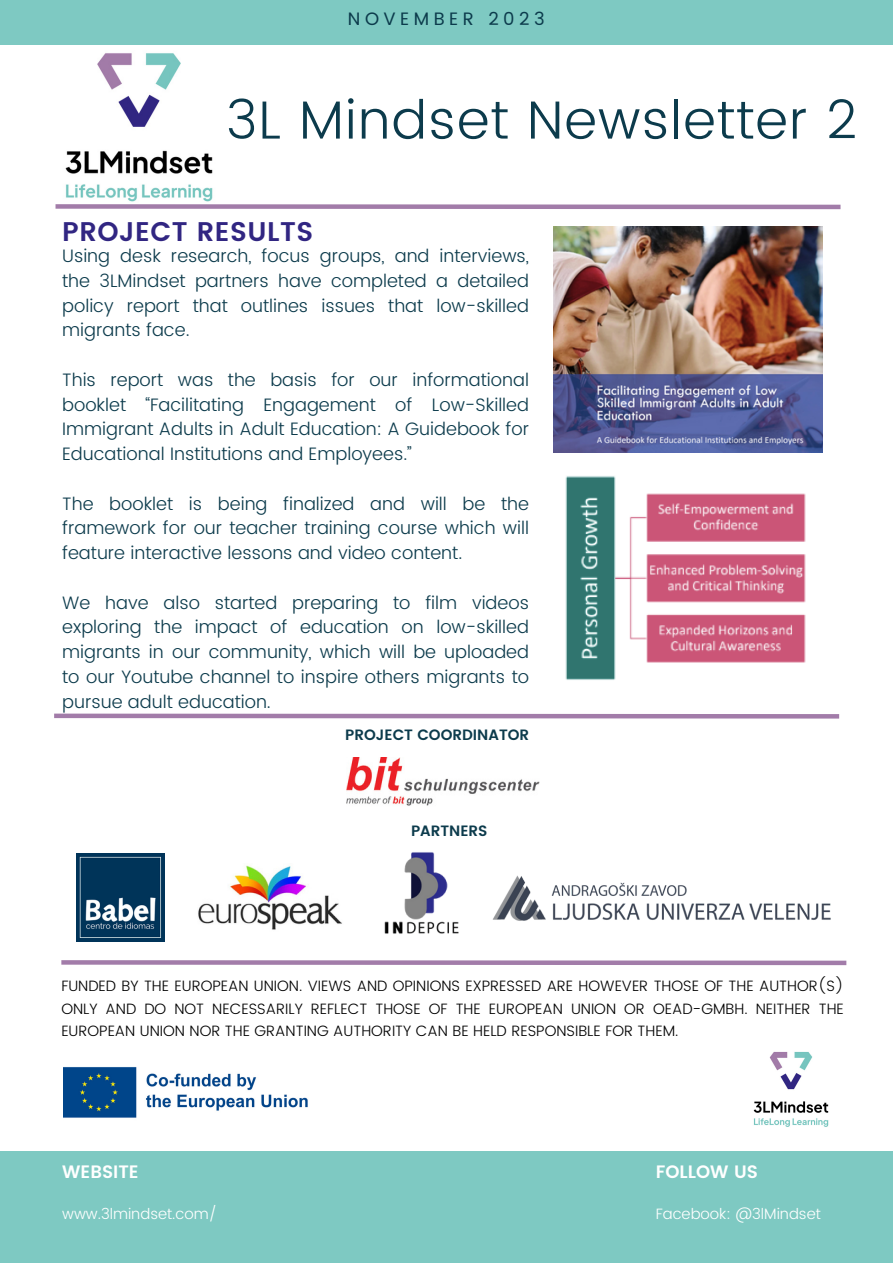
<style>
.page{position:relative;width:893px;height:1264px;background:#fff}
.page>*{position:absolute;margin:0;border:0;box-sizing:border-box;transform-origin:0 0}
.t1{font:300 53.7px "Poppins";letter-spacing:.02em;color:#0c3b4c}
.t2{font:600 27px "Poppins";letter-spacing:.02em;color:#312682}
.t3{font:300 18px/24.8px "Poppins";color:#0c3b4c;text-align:justify}
.t4{font:600 18px "Poppins";color:#fff}
.t5{font:18px "Poppins";letter-spacing:.25em;color:#0c3b4c}
.t6{font:300 15px/22.5px "Poppins";color:#000;text-align:justify}
.t7{font:300 15px "Poppins";color:#fff}
.t8{font:600 15px "Poppins";color:#0c3b4c}
</style>
<div class="page">
<div style="left:0;top:0;width:892px;height:45px;background:#7ec9c2"></div>
<img style="left:198px;top:864px;width:144px;height:66px">
<img style="left:64px;top:1067px;width:244px;height:51px">
<img style="left:753px;top:1051px;width:76px;height:76px">
<img style="left:76px;top:853px;width:88px;height:88px">
<img style="left:346px;top:757px;width:194px;height:49px">
<img style="left:384px;top:852px;width:75px;height:82px">
<img style="left:492px;top:875px;width:339px;height:46px">
<div style="left:0;top:1151px;width:892px;height:111px;background:#7ec9c2"></div>
<img style="left:65px;top:53px;width:148px;height:149px">
<svg style="left:54px;top:713px;width:786px;height:6px;background:#b99cbe"></svg>
<svg style="left:55px;top:204px;width:786px;height:6px;background:#b99cbe"></svg>
<svg style="left:61px;top:960px;width:786px;height:6px"></svg>
<img style="left:553px;top:227px;width:269px;height:226px">
<img style="left:565px;top:476px;width:241px;height:204px">
<p class="t5" style="left:348px;top:9px;width:198px">NOVEMBER 2023</p>
<p class="t1" style="left:226px;top:89px;width:632px">3L Mindset Newsletter 2</p>
<p class="t2" style="left:62px;top:216px;width:253px">PROJECT RESULTS</p>
<p class="t3" style="left:62px;top:243px;width:468px">Using desk research, focus groups, and interviews, the 3LMindset partners have completed a detailed policy report that outlines issues that low-skilled migrants face.</p>
<p class="t3" style="left:62px;top:367px;width:468px">This report was the basis for our informational booklet “Facilitating Engagement of Low-Skilled Immigrant Adults in Adult Education: A Guidebook for Educational Institutions and Employees.”</p>
<p class="t3" style="left:62px;top:491px;width:468px">The booklet is being finalized and will be the framework for our teacher training course which will feature interactive lessons and video content.</p>
<p class="t3" style="left:62px;top:590px;width:468px">We have also started preparing to film videos exploring the impact of education on low-skilled migrants in our community, which will be uploaded to our Youtube channel to inspire others migrants to pursue adult education.</p>
<p class="t8" style="left:345px;top:726px;width:185px">PROJECT COORDINATOR</p>
<p class="t8" style="left:411px;top:822px;width:78px">PARTNERS</p>
<p class="t6" style="left:61px;top:975px;width:784px">FUNDED BY THE EUROPEAN UNION. VIEWS AND OPINIONS EXPRESSED ARE HOWEVER THOSE OF THE AUTHOR(S)<br>ONLY AND DO NOT NECESSARILY REFLECT THOSE OF THE EUROPEAN UNION OR OEAD-GMBH. NEITHER THE EUROPEAN UNION NOR THE GRANTING AUTHORITY CAN BE HELD RESPONSIBLE FOR THEM.</p>
<p class="t4" style="left:62px;top:1160px;width:78px">WEBSITE</p>
<p class="t7" style="left:62px;top:1204px;width:156px">www.3lmindset.com/</p>
<p class="t4" style="left:655px;top:1160px;width:104px">FOLLOW US</p>
<p class="t7" style="left:655px;top:1204px;width:166px">Facebook: @3lMindset</p>
</div>
